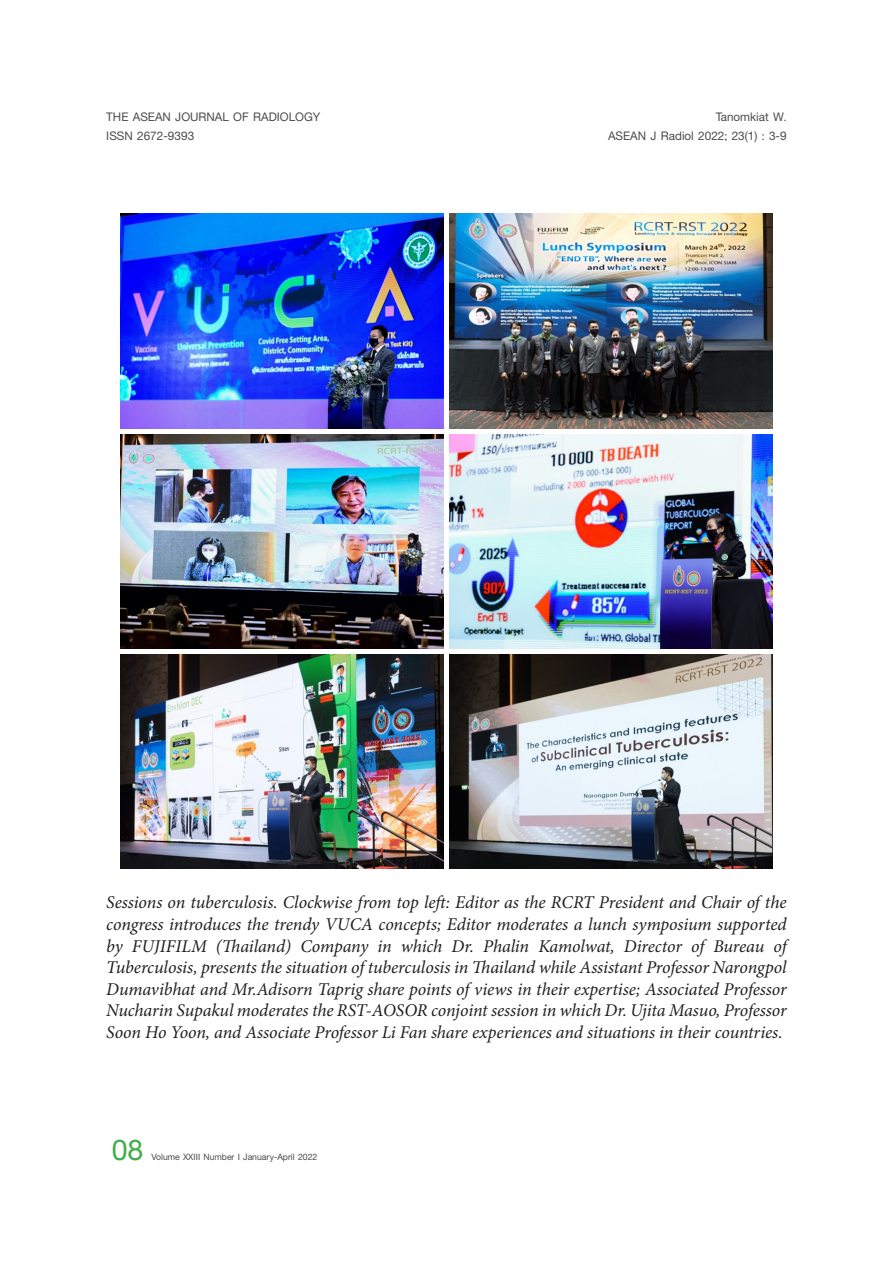
<style>
.page{position:relative;width:893px;height:1263px;background:#fff}
.page>*{position:absolute;margin:0;border:0;box-sizing:border-box;transform-origin:0 0}
.t1{font:700 43.5px "PSL Kanda Pro";color:#40ae49}
.t2{font:italic 18px/21.6px "Minion Pro";letter-spacing:-.005em;color:#231f20;text-align:justify}
.t3{font:700 18px "PSL Kanda Pro";color:#4b4c4d}
.t4{font:700 18px "PSL Kanda Pro";color:#4d4d4f}
.t5{font:700 13.35px "PSL Kanda Pro";color:#4b4c4d}
</style>
<div class="page">
<img style="left:121px;top:214px;width:322px;height:214px">
<img style="left:450px;top:214px;width:323px;height:214px">
<img style="left:121px;top:435px;width:322px;height:213px">
<img style="left:450px;top:435px;width:323px;height:213px">
<img style="left:121px;top:654px;width:322px;height:215px">
<img style="left:450px;top:654px;width:323px;height:215px">
<p class="t3" style="left:106px;top:107px;width:216px">THE ASEAN JOURNAL OF RADIOLOGY</p>
<p class="t3" style="left:106px;top:126px;width:89px">ISSN 2672-9393</p>
<p class="t4" style="left:716px;top:107px;width:72px">Tanomkiat W.</p>
<p class="t3" style="left:608px;top:126px;width:180px">ASEAN J Radiol 2022; 23(1) : 3-9</p>
<p class="t2" style="left:106px;top:892px;width:682px">Sessions on tuberculosis. Clockwise from top left: Editor as the RCRT President and Chair of the congress introduces the trendy VUCA concepts; Editor moderates a lunch symposium supported by FUJIFILM (Thailand) Company in which Dr. Phalin Kamolwat, Director of Bureau of Tuberculosis, presents the situation of tuberculosis in Thailand while Assistant Professor Narongpol Dumavibhat and Mr.Adisorn Taprig share points of views in their expertise; Associated Professor Nucharin Supakul moderates the RST-AOSOR conjoint session in which Dr. Ujita Masuo, Professor Soon Ho Yoon, and Associate Professor Li Fan share experiences and situations in their countries.</p>
<h1 class="t1" style="left:112px;top:1125px;width:33px">08</h1>
<p class="t5" style="left:151px;top:1149px;width:168px">Volume XXIII Number I January-April 2022</p>
</div>
